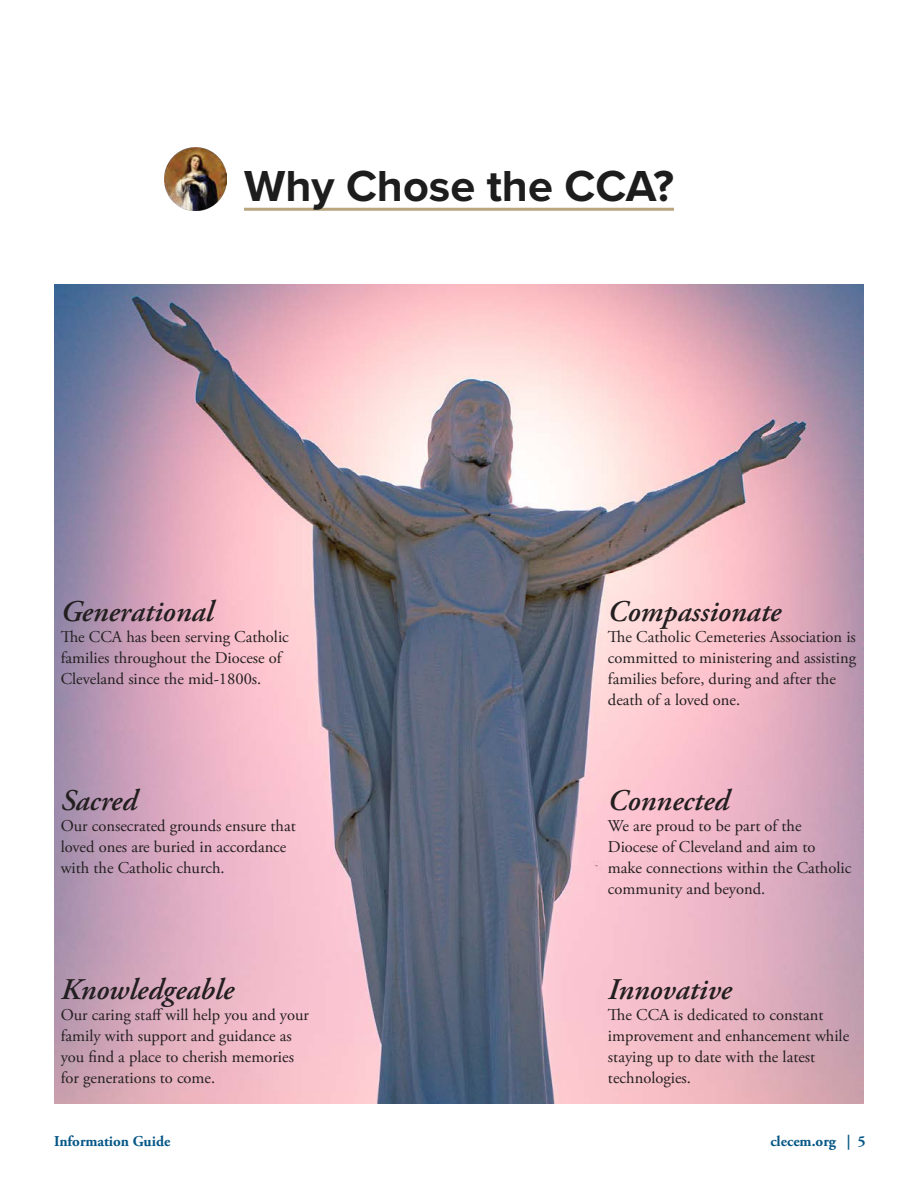
<style>
.page{position:relative;width:918px;height:1188px;background:#fff}
.page>*{position:absolute;margin:0;border:0;box-sizing:border-box;transform-origin:0 0}
.PaheHeader{font:700 45px "Proxima Nova";color:#1c1d1c}
.Subheading{font:italic 600 30px "Adobe Garamond Pro";color:#231f20}
.Copy{font:16.5px/21px "Adobe Garamond Pro";color:#231f20}
.t1{font:700 15px "Adobe Garamond Pro";color:#055786}
</style>
<div class="page">
<img style="left:54px;top:285px;width:810px;height:819px">
<hr style="left:244px;top:208px;width:430px;height:3px;background:#b9a57f">
<img style="left:164px;top:147px;width:63px;height:63px">
<p class="PaheHeader" style="left:244px;top:152px;width:431px">Why Chose the CCA?</p>
<p class="Subheading" style="left:61px;top:594px;width:154px">Generational</p>
<p class="Copy" style="left:61px;top:627px;width:230px">The CCA has been serving Catholic families throughout the Diocese of<br>Cleveland since the mid-1800s.</p>
<p class="Subheading" style="left:61px;top:783px;width:78px">Sacred</p>
<p class="Copy" style="left:61px;top:816px;width:237px">Our consecrated grounds ensure that loved ones are buried in accordance with the Catholic church.</p>
<p class="Subheading" style="left:61px;top:972px;width:175px">Knowledgeable</p>
<p class="Copy" style="left:61px;top:1005px;width:250px">Our caring staff will help you and your family with support and guidance as you find a place to cherish memories for generations to come.</p>
<p class="Subheading" style="left:608px;top:594px;width:174px">Compassionate</p>
<p class="Copy" style="left:608px;top:627px;width:250px">The Catholic Cemeteries Association is committed to ministering and assisting families before, during and after the death of a loved one.</p>
<p class="Subheading" style="left:608px;top:783px;width:123px">Connected</p>
<p class="Copy" style="left:608px;top:816px;width:245px">We are proud to be part of the<br>Diocese of Cleveland and aim to make connections within the Catholic community and beyond.</p>
<p class="Subheading" style="left:608px;top:972px;width:125px">Innovative</p>
<p class="Copy" style="left:608px;top:1005px;width:243px">The CCA is dedicated to constant improvement and enhancement while staying up to date with the latest technologies.</p>
<p class="t1" style="left:54px;top:1133px;width:118px">Information Guide</p>
<p class="t1" style="left:770px;top:1133px;width:97px">clecem.org | 5</p>
</div>
